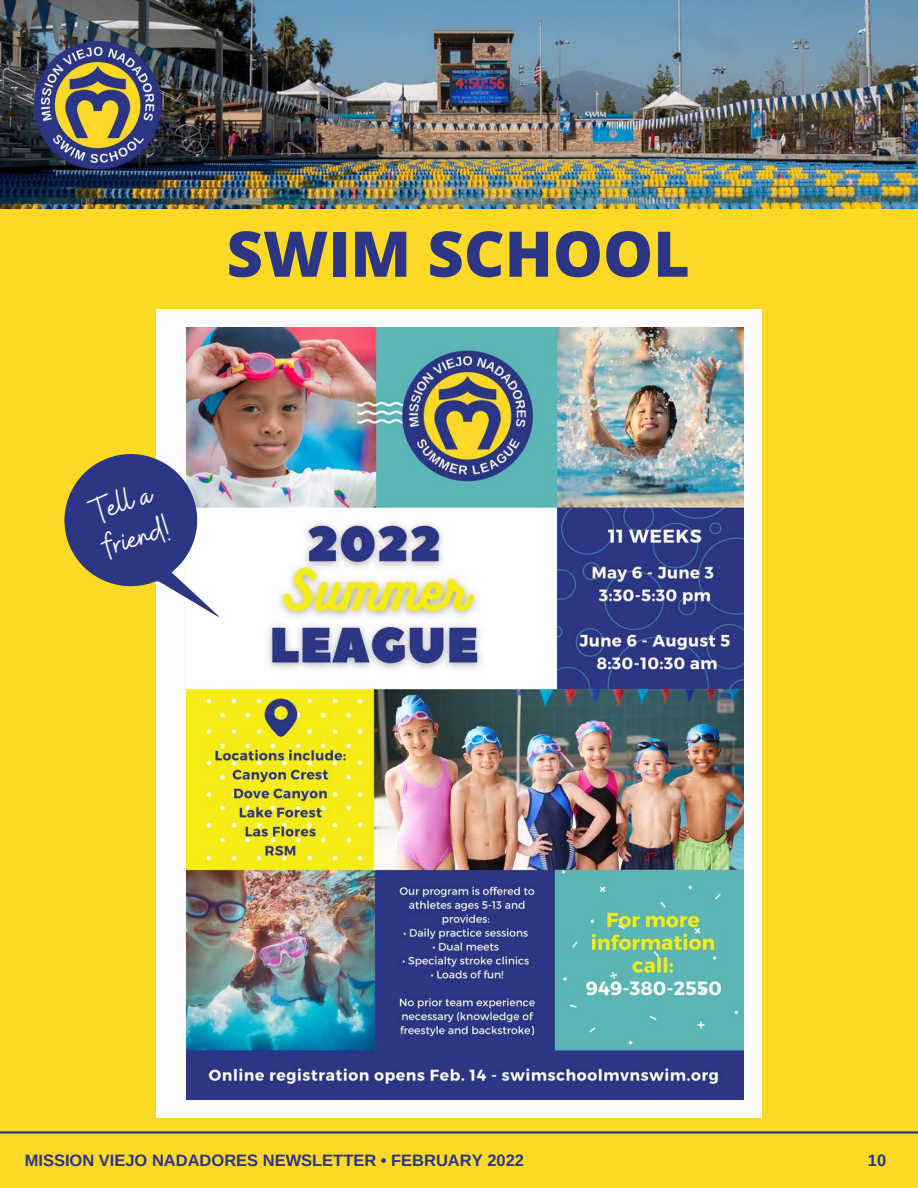
<style>
.page{position:relative;width:918px;height:1188px;background:#fcd927}
.page>*{position:absolute;margin:0;border:0;box-sizing:border-box;transform-origin:0 0}
.t1{font:800 63px "Open Sans";color:#2c3684}
.t2{font:39px "Buffalo";color:#fff}
.t3{font:700 16.5px "Arimo";color:#2c3684}
</style>
<div class="page">
<img style="left:0;top:0;width:918px;height:208px">
<img style="left:21px;top:33px;width:155px;height:147px">
<div style="left:157px;top:309px;width:605px;height:809px;background:#fcfcfc"></div>
<img style="left:186px;top:327px;width:557px;height:772px">
<svg style="left:64px;top:439px;width:164px;height:209px"></svg>
<hr style="left:0;top:1131px;width:918px;height:3px;background:#2c3684">
<p class="t1" style="left:227px;top:209px;width:465px">SWIM SCHOOL</p>
<p class="t2" style="left:84px;top:489px;width:64px;rotate:-18deg">Tell a</p>
<p class="t2" style="left:98px;top:523px;width:67px;rotate:-18deg">friend!</p>
<p class="t3" style="left:25px;top:1151px;width:501px">MISSION VIEJO NADADORES NEWSLETTER • FEBRUARY 2022</p>
<p class="t3" style="left:868px;top:1151px;width:20px">10</p>
</div>
